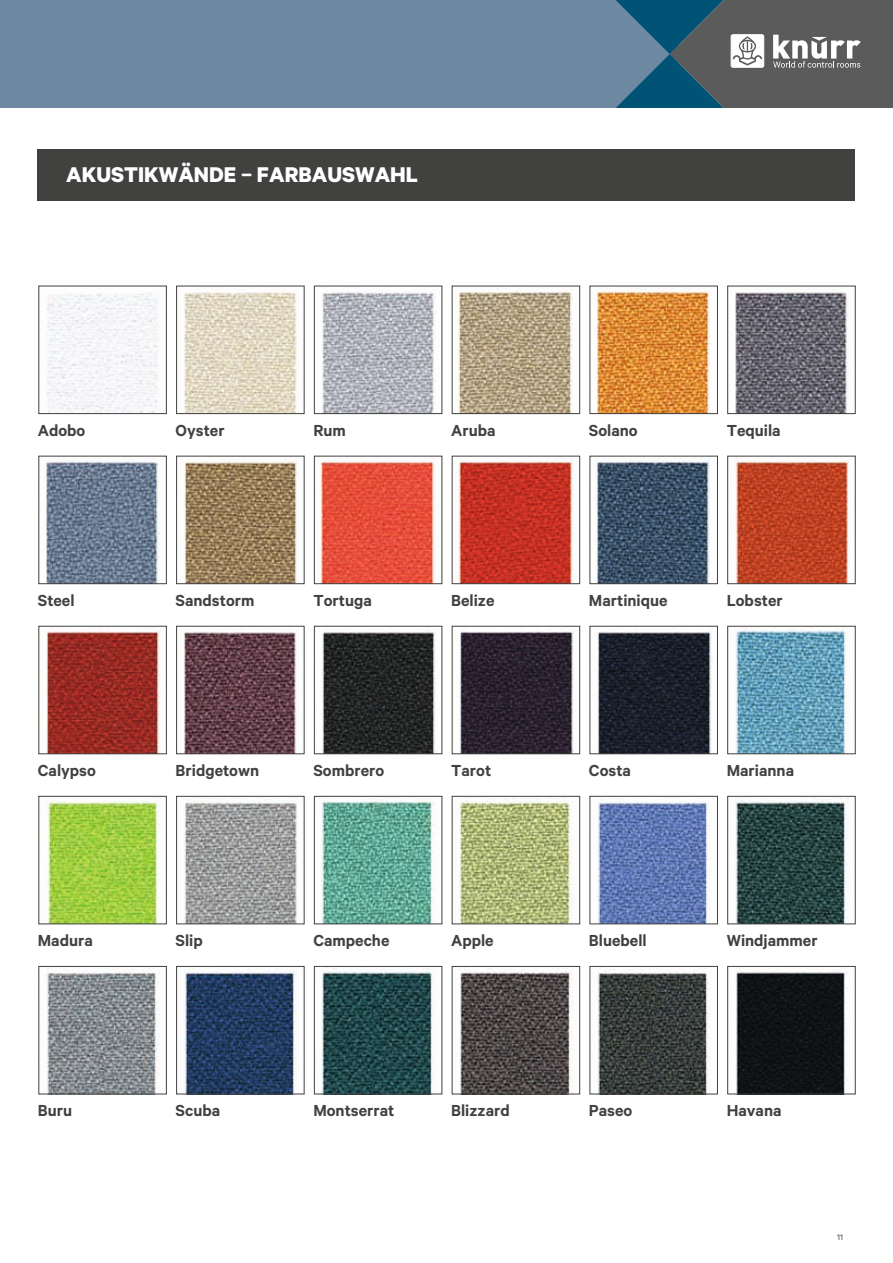
<style>
.page{position:relative;width:893px;height:1263px;background:#fff}
.page>*{position:absolute;margin:0;border:0;box-sizing:border-box;transform-origin:0 0}
.t1{font:700 24px "Calibre";color:#fff}
.t2{font:600 18px "Calibre";color:#414140}
.t3{font:9px "Calibre";color:#414140}
</style>
<div class="page">
<div style="left:0;top:0;width:679px;height:108px;background:#6f89a3"></div>
<svg style="left:616px;top:0;width:277px;height:108px;background:#566972"></svg>
<div style="left:38px;top:150px;width:817px;height:51px;background:#414140"></div>
<img style="left:47px;top:293px;width:112px;height:119px">
<div style="left:39px;top:286px;width:128px;height:128px;border:1px solid #414140"></div>
<img style="left:45px;top:458px;width:115px;height:124px">
<div style="left:39px;top:456px;width:128px;height:128px;border:1px solid #414140"></div>
<img style="left:46px;top:628px;width:115px;height:124px">
<div style="left:39px;top:626px;width:128px;height:128px;border:1px solid #414140"></div>
<img style="left:41px;top:798px;width:119px;height:124px">
<div style="left:39px;top:796px;width:128px;height:128px;border:1px solid #414140"></div>
<img style="left:46px;top:968px;width:113px;height:124px">
<div style="left:39px;top:966px;width:128px;height:128px;border:1px solid #414140"></div>
<img style="left:183px;top:292px;width:116px;height:120px">
<div style="left:176px;top:286px;width:128px;height:128px;border:1px solid #414140"></div>
<img style="left:180px;top:461px;width:118px;height:121px">
<div style="left:176px;top:456px;width:128px;height:128px;border:1px solid #414140"></div>
<img style="left:184px;top:632px;width:113px;height:120px">
<div style="left:176px;top:626px;width:128px;height:128px;border:1px solid #414140"></div>
<img style="left:184px;top:798px;width:114px;height:124px">
<div style="left:176px;top:796px;width:128px;height:128px;border:1px solid #414140"></div>
<img style="left:180px;top:968px;width:118px;height:124px">
<div style="left:176px;top:966px;width:128px;height:128px;border:1px solid #414140"></div>
<img style="left:322px;top:292px;width:114px;height:120px">
<div style="left:314px;top:286px;width:128px;height:128px;border:1px solid #414140"></div>
<img style="left:320px;top:459px;width:115px;height:123px">
<div style="left:314px;top:456px;width:128px;height:128px;border:1px solid #414140"></div>
<img style="left:322px;top:630px;width:114px;height:122px">
<div style="left:314px;top:626px;width:128px;height:128px;border:1px solid #414140"></div>
<img style="left:321px;top:798px;width:114px;height:124px">
<div style="left:314px;top:796px;width:128px;height:128px;border:1px solid #414140"></div>
<img style="left:321px;top:968px;width:115px;height:124px">
<div style="left:314px;top:966px;width:128px;height:128px;border:1px solid #414140"></div>
<img style="left:458px;top:289px;width:115px;height:123px">
<div style="left:452px;top:286px;width:128px;height:128px;border:1px solid #414140"></div>
<img style="left:458px;top:458px;width:116px;height:124px">
<div style="left:452px;top:456px;width:128px;height:128px;border:1px solid #414140"></div>
<img style="left:460px;top:628px;width:114px;height:124px">
<div style="left:452px;top:626px;width:128px;height:128px;border:1px solid #414140"></div>
<img style="left:459px;top:798px;width:115px;height:124px">
<div style="left:452px;top:796px;width:128px;height:128px;border:1px solid #414140"></div>
<img style="left:459px;top:968px;width:115px;height:124px">
<div style="left:452px;top:966px;width:128px;height:128px;border:1px solid #414140"></div>
<img style="left:596px;top:288px;width:115px;height:124px">
<div style="left:590px;top:286px;width:128px;height:128px;border:1px solid #414140"></div>
<img style="left:596px;top:458px;width:115px;height:124px">
<div style="left:590px;top:456px;width:128px;height:128px;border:1px solid #414140"></div>
<img style="left:597px;top:630px;width:116px;height:122px">
<div style="left:590px;top:626px;width:128px;height:128px;border:1px solid #414140"></div>
<img style="left:597px;top:798px;width:113px;height:124px">
<div style="left:590px;top:796px;width:128px;height:128px;border:1px solid #414140"></div>
<img style="left:597px;top:968px;width:113px;height:124px">
<div style="left:590px;top:966px;width:128px;height:128px;border:1px solid #414140"></div>
<img style="left:735px;top:292px;width:114px;height:120px">
<div style="left:727px;top:286px;width:128px;height:128px;border:1px solid #414140"></div>
<img style="left:735px;top:459px;width:115px;height:123px">
<div style="left:727px;top:456px;width:128px;height:128px;border:1px solid #414140"></div>
<img style="left:735px;top:628px;width:113px;height:124px">
<div style="left:727px;top:626px;width:128px;height:128px;border:1px solid #414140"></div>
<img style="left:735px;top:798px;width:113px;height:124px">
<div style="left:727px;top:796px;width:128px;height:128px;border:1px solid #414140"></div>
<img style="left:735px;top:968px;width:113px;height:124px">
<div style="left:727px;top:966px;width:128px;height:128px;border:1px solid #414140"></div>
<h1 class="t1" style="left:66px;top:160px;width:353px">AKUSTIKWÄNDE – FARBAUSWAHL</h1>
<p class="t2" style="left:38px;top:420px;width:49px">Adobo</p>
<p class="t2" style="left:176px;top:420px;width:51px">Oyster</p>
<p class="t2" style="left:313px;top:420px;width:34px">Rum</p>
<p class="t2" style="left:451px;top:420px;width:46px">Aruba</p>
<p class="t2" style="left:589px;top:420px;width:50px">Solano</p>
<p class="t2" style="left:727px;top:420px;width:55px">Tequila</p>
<p class="t2" style="left:38px;top:590px;width:38px">Steel</p>
<p class="t2" style="left:176px;top:590px;width:80px">Sandstorm</p>
<p class="t2" style="left:313px;top:590px;width:60px">Tortuga</p>
<p class="t2" style="left:451px;top:590px;width:45px">Belize</p>
<p class="t2" style="left:589px;top:590px;width:80px">Martinique</p>
<p class="t2" style="left:727px;top:590px;width:58px">Lobster</p>
<p class="t2" style="left:38px;top:760px;width:60px">Calypso</p>
<p class="t2" style="left:176px;top:760px;width:85px">Bridgetown</p>
<p class="t2" style="left:313px;top:760px;width:72px">Sombrero</p>
<p class="t2" style="left:451px;top:760px;width:42px">Tarot</p>
<p class="t2" style="left:589px;top:760px;width:44px">Costa</p>
<p class="t2" style="left:727px;top:760px;width:69px">Marianna</p>
<p class="t2" style="left:38px;top:930px;width:57px">Madura</p>
<p class="t2" style="left:176px;top:930px;width:29px">Slip</p>
<p class="t2" style="left:313px;top:930px;width:78px">Campeche</p>
<p class="t2" style="left:451px;top:930px;width:44px">Apple</p>
<p class="t2" style="left:589px;top:930px;width:59px">Bluebell</p>
<p class="t2" style="left:727px;top:930px;width:92px">Windjammer</p>
<p class="t2" style="left:38px;top:1100px;width:36px">Buru</p>
<p class="t2" style="left:176px;top:1100px;width:46px">Scuba</p>
<p class="t2" style="left:313px;top:1100px;width:83px">Montserrat</p>
<p class="t2" style="left:451px;top:1100px;width:60px">Blizzard</p>
<p class="t2" style="left:589px;top:1100px;width:45px">Paseo</p>
<p class="t2" style="left:727px;top:1100px;width:56px">Havana</p>
<p class="t3" style="left:837px;top:1232px;width:8px">11</p>
</div>
